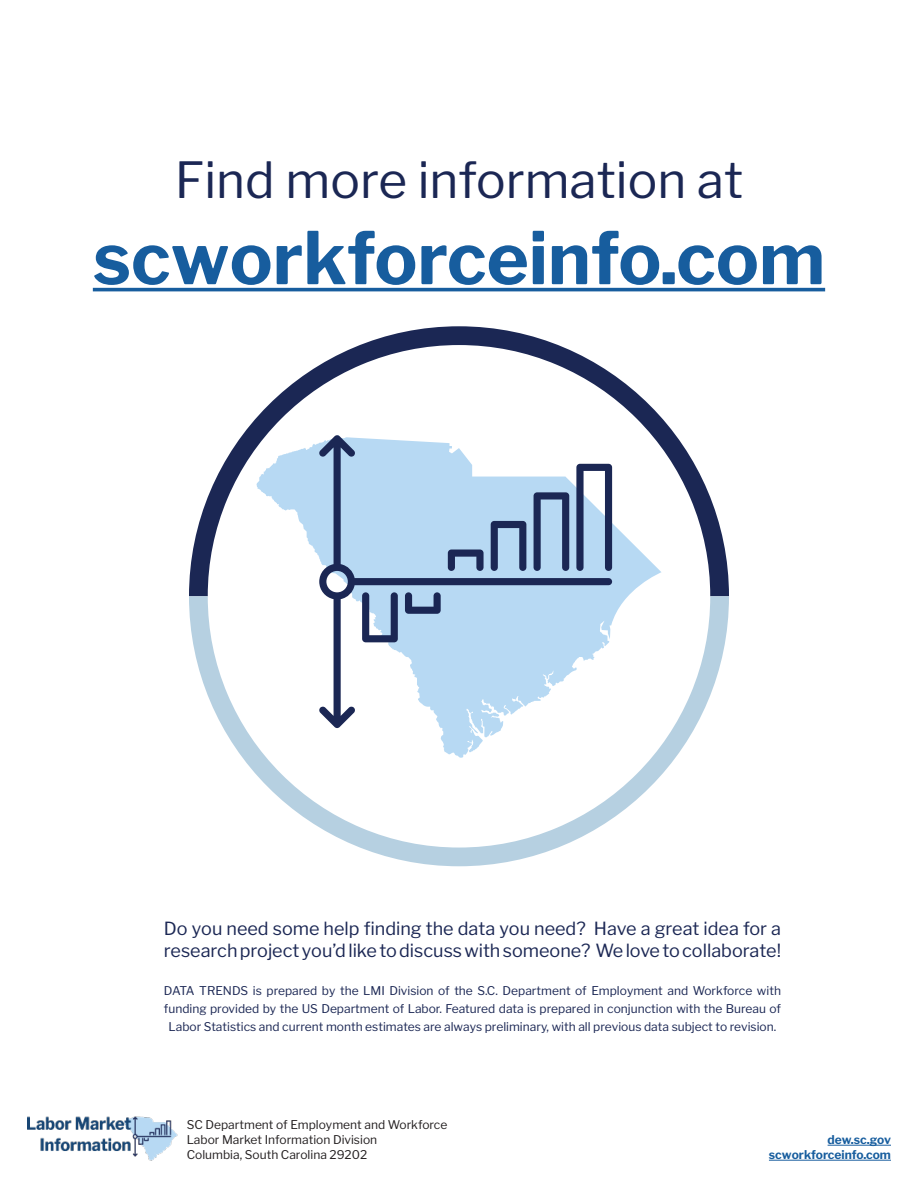
<style>
.page{position:relative;width:918px;height:1188px;background:#fff}
.page>*{position:absolute;margin:0;border:0;box-sizing:border-box;transform-origin:0 0}
.t1{font:700 72px "Libre Franklin";color:#175d9e}
.t2{font:49.5px "Libre Franklin";color:#1b2754}
.t3{font:18px/21.6px "Libre Franklin";color:#1b2754}
.Copy{font:12px/18px "Libre Franklin";color:#1b2754;text-align:center}
.t4{font:12px/15px "Libre Franklin";color:#231f20}
.t5{font:700 12px/15px "Libre Franklin";color:#175d9e;text-align:right}
</style>
<div class="page">
<hr style="left:828px;top:1145px;width:63px;height:1px;background:#175d9e">
<hr style="left:769px;top:1160px;width:122px;height:1px;background:#175d9e">
<img style="left:27px;top:1116px;width:151px;height:45px">
<svg style="left:189px;top:326px;width:540px;height:270px"></svg>
<svg style="left:257px;top:435px;width:405px;height:161px"></svg>
<svg style="left:319px;top:435px;width:293px;height:161px;fill:#b7d9f3"></svg>
<svg style="left:362px;top:592px;width:36px;height:4px"></svg>
<svg style="left:405px;top:592px;width:36px;height:4px"></svg>
<svg style="left:448px;top:550px;width:36px;height:21px"></svg>
<svg style="left:491px;top:521px;width:35px;height:50px;background:#6e85a8"></svg>
<svg style="left:534px;top:492px;width:35px;height:79px;background:#728bad"></svg>
<svg style="left:576px;top:464px;width:36px;height:107px"></svg>
<svg style="left:189px;top:596px;width:540px;height:270px"></svg>
<hr style="left:93px;top:288px;width:732px;height:3px;background:#175d9e">
<p class="t2" style="left:175px;top:150px;width:570px">Find more information at</p>
<p class="t1" style="left:93px;top:215px;width:734px">scworkforceinfo.com</p>
<p class="t3" style="left:164px;top:918px;width:619px">Do you need some help finding the data you need? Have a great idea for a research project you’d like to discuss with someone? We love to collaborate!</p>
<p class="Copy" style="left:164px;top:981px;width:619px">DATA TRENDS is prepared by the LMI Division of the S.C. Department of Employment and Workforce with funding provided by the US Department of Labor. Featured data is prepared in conjunction with the Bureau of<br>Labor Statistics and current month estimates are always preliminary, with all previous data subject to revision.</p>
<p class="t4" style="left:187px;top:1117px;width:262px">SC Department of Employment and Workforce<br>Labor Market Information Division<br>Columbia, South Carolina 29202</p>
<p class="t5" style="left:769px;top:1132px;width:124px">dew.sc.gov scworkforceinfo.com</p>
</div>
